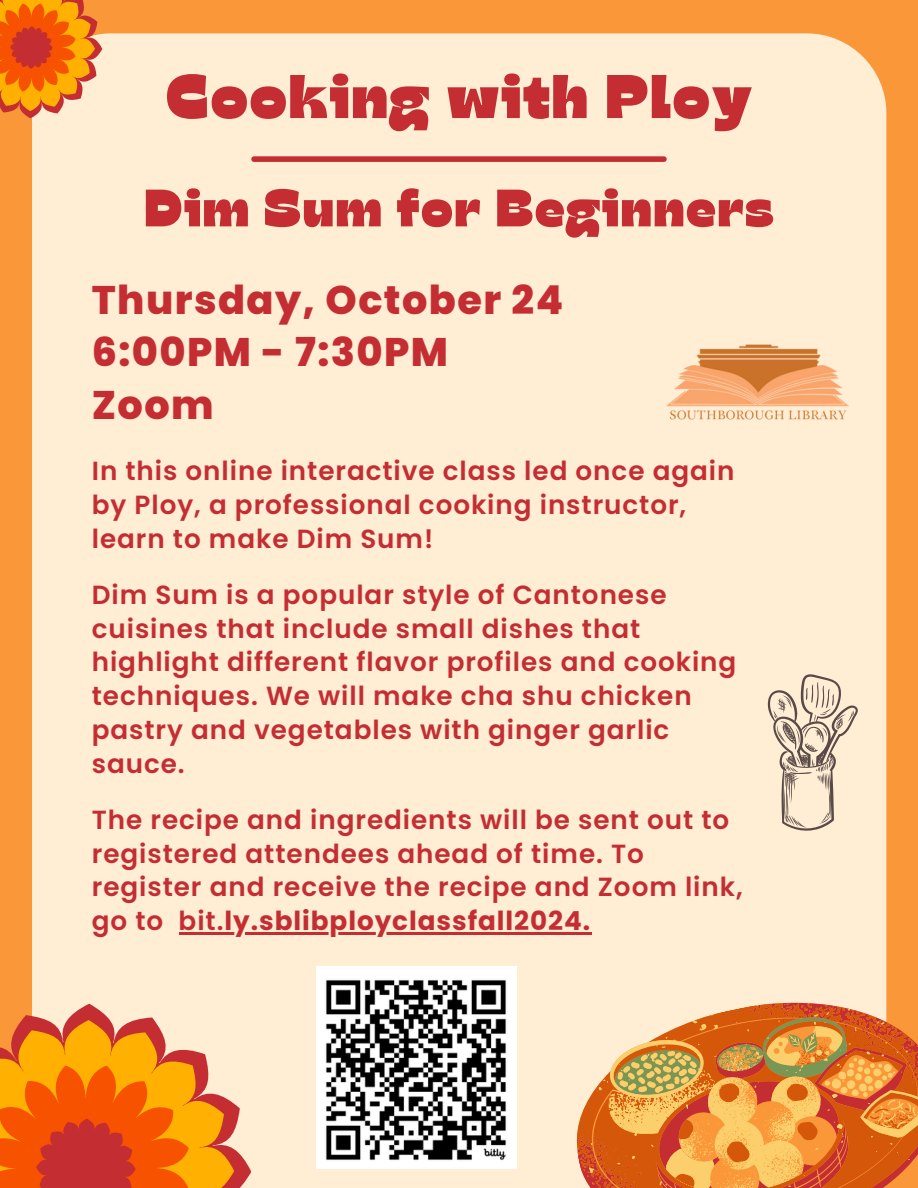
<style>
.page{position:relative;width:918px;height:1188px;background:#fa9739}
.page>*{position:absolute;margin:0;border:0;box-sizing:border-box;transform-origin:0 0}
.t1{font:61.5px "Gulfs Display";letter-spacing:.035em;color:#c42e33}
.t2{font:52.5px "Gulfs Display";letter-spacing:.035em;color:#c42e33}
.t3{font:800 39.9px/52.3px "Poppins";letter-spacing:.035em;color:#c42e33}
.t4{font:600 26.25px/33.8px "Poppins";letter-spacing:.035em;color:#c42e33}
.s1{font-weight:700}
</style>
<div class="page">
<div style="left:32px;top:33px;width:854px;height:1155px;background:#ffedd4;border-radius:80px"></div>
<svg style="left:576px;top:975px;width:342px;height:213px"></svg>
<svg style="left:22px;top:1004px;width:229px;height:184px"></svg>
<svg style="left:0;top:1020px;width:234px;height:168px;background:#ee781f"></svg>
<svg style="left:251px;top:156px;width:416px;height:6px;background:#c73a3d"></svg>
<svg style="left:0;top:0;width:102px;height:118px"></svg>
<img style="left:666px;top:344px;width:183px;height:76px">
<img style="left:316px;top:966px;width:201px;height:203px">
<hr style="left:179px;top:932px;width:46px;height:3px;background:#c42e33">
<hr style="left:225px;top:932px;width:358px;height:3px;background:#c42e33">
<svg style="left:583px;top:932px;width:8px;height:3px"></svg>
<svg style="left:768px;top:674px;width:90px;height:157px"></svg>
<p class="t1" style="left:166px;top:57px;width:588px">Cooking with Ploy</p>
<p class="t2" style="left:144px;top:174px;width:631px">Dim Sum for Beginners</p>
<p class="t3" style="left:92px;top:274px;width:473px">Thursday, October 24<br>6:00PM - 7:30PM<br>Zoom</p>
<h2 class="t4" style="left:92px;top:454px;width:644px">In this online interactive class led once again by Ploy, a professional cooking instructor, learn to make Dim Sum!</h2>
<h3 class="t4" style="left:92px;top:578px;width:646px">Dim Sum is a popular style of Cantonese cuisines that include small dishes that highlight different flavor profiles and cooking techniques. We will make cha shu chicken pastry and vegetables with ginger garlic sauce.</h3>
<p class="t4" style="left:92px;top:803px;width:652px">The recipe and ingredients will be sent out to registered attendees ahead of time. To register and receive the recipe and Zoom link, go to bit.<span class="s1">ly.sblibployclassfall2024.</span></p>
</div>
